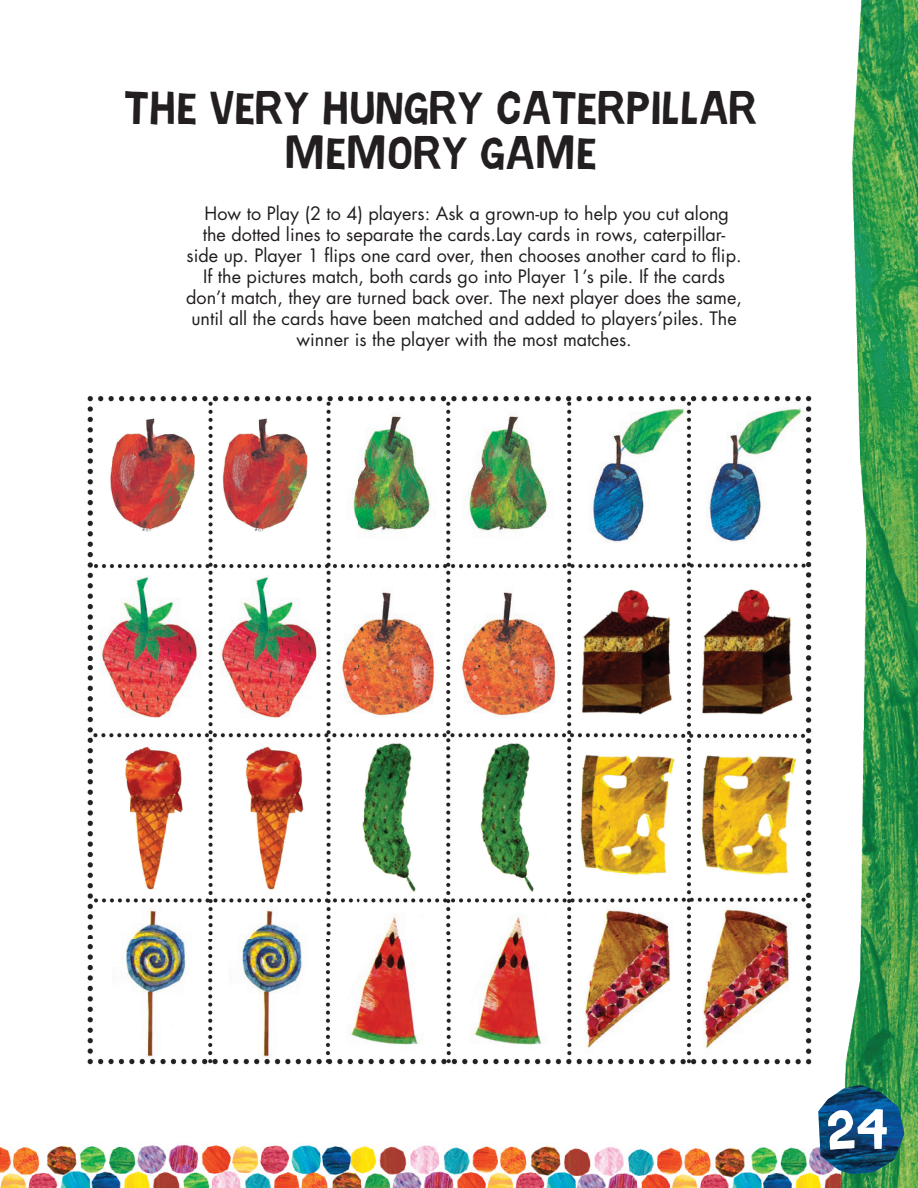
<style>
.page{position:relative;width:918px;height:1188px;background:#fff}
.page>*{position:absolute;margin:0;border:0;box-sizing:border-box;transform-origin:0 0}
.t1{font:54px "Worldof Eric Carle";color:#fff}
.t2{font:45px/45px "Worldof Eric Carle";color:#231f20;text-align:center}
.Pa0{font:18px/21px "Futura Std";color:#211d1e;text-align:center}
</style>
<div class="page">
<img style="left:0;top:1144px;width:831px;height:44px">
<img style="left:831px;top:0;width:87px;height:1188px">
<img style="left:818px;top:1085px;width:86px;height:89px">
<img style="left:87px;top:395px;width:725px;height:670px">
<p class="t2" style="left:124px;top:90px;width:635px">THE VERY HUNGRY CATERPILLAR<br>MEMORY GAME</p>
<p class="Pa0" style="left:186px;top:203px;width:557px">How to Play (2 to 4) players: Ask a grown-up to help you cut along<br>the dotted lines to separate the cards.Lay cards in rows, caterpillar&shy;side up. Player 1 flips one card over, then chooses another card to flip.<br>If the pictures match, both cards go into Player 1’s pile. If the cards don’t match, they are turned back over. The next player does the same, until all the cards have been matched and added to players’piles. The winner is the player with the most matches.</p>
<p class="t1" style="left:827px;top:1108px;width:63px">24</p>
</div>
